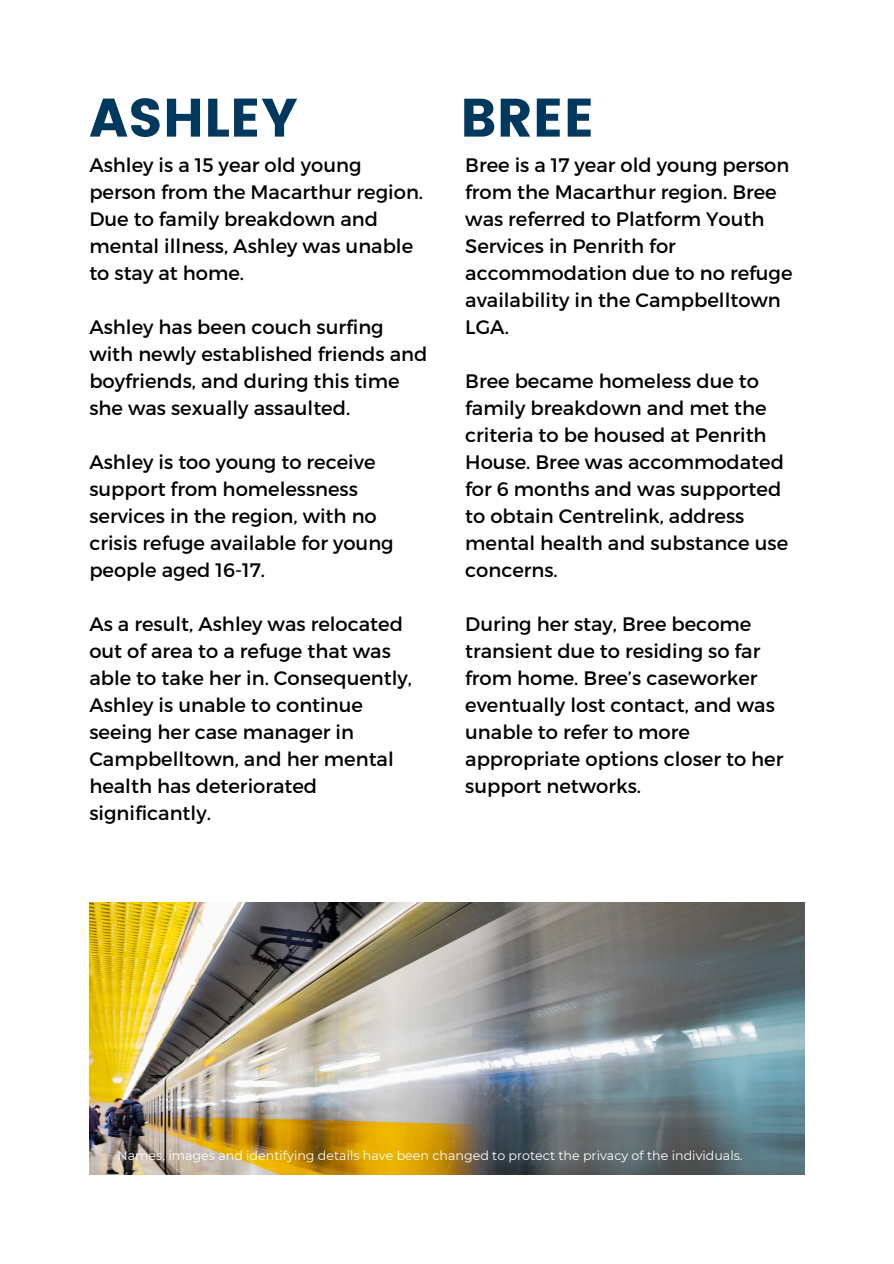
<style>
.page{position:relative;width:894px;height:1264px;background:#fff}
.page>*{position:absolute;margin:0;border:0;box-sizing:border-box;transform-origin:0 0}
.t1{font:54px "Poppins";color:#01395e}
.t2{font:19.5px/27px "Montserrat";color:#000}
.t3{font:12.6px "Montserrat";color:#fff}
</style>
<div class="page">
<img style="left:89px;top:902px;width:715px;height:272px">
<h2 class="t1" style="left:89px;top:86px;width:210px">ASHLEY</h2>
<h2 class="t1" style="left:460px;top:86px;width:136px">BREE</h2>
<h2 class="t2" style="left:89px;top:150px;width:335px">Ashley is a 15 year old young person from the Macarthur region.<br>Due to family breakdown and mental illness, Ashley was unable to stay at home.</h2>
<h2 class="t2" style="left:89px;top:312px;width:339px">Ashley has been couch surfing with newly established friends and boyfriends, and during this time she was sexually assaulted.</h2>
<h2 class="t2" style="left:89px;top:447px;width:306px">Ashley is too young to receive support from homelessness services in the region, with no crisis refuge available for young people aged 16-17.</h2>
<h2 class="t2" style="left:89px;top:609px;width:324px">As a result, Ashley was relocated out of area to a refuge that was able to take her in. Consequently,<br>Ashley is unable to continue seeing her case manager in</h2>
<h2 class="t2" style="left:89px;top:744px;width:306px">Campbelltown, and her mental health has deteriorated significantly.</h2>
<p class="t2" style="left:465px;top:150px;width:329px">Bree is a 17 year old young person from the Macarthur region. Bree was referred to Platform Youth<br>Services in Penrith for accommodation due to no refuge availability in the Campbelltown<br>LGA.</p>
<p class="t2" style="left:465px;top:366px;width:324px">Bree became homeless due to family breakdown and met the criteria to be housed at Penrith<br>House. Bree was accommodated for 6 months and was supported to obtain Centrelink, address mental health and substance use concerns.</p>
<p class="t2" style="left:465px;top:609px;width:319px">During her stay, Bree become transient due to residing so far from home. Bree’s caseworker eventually lost contact, and was unable to refer to more appropriate options closer to her support networks.</p>
<h2 class="t3" style="left:117px;top:1147px;width:626px">Names, images and identifying details have been changed to protect the privacy of the individuals.</h2>
</div>
